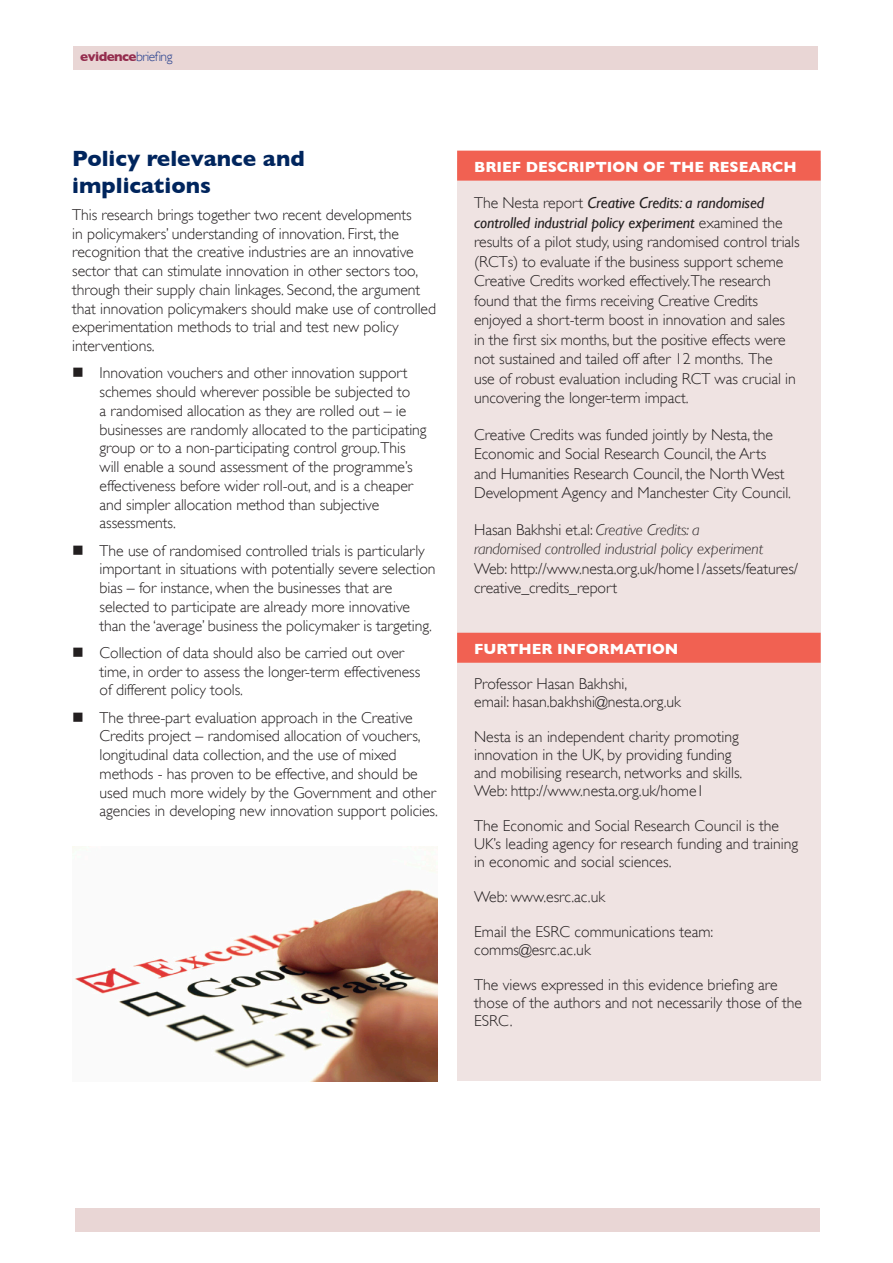
<style>
.page{position:relative;width:893px;height:1263px;background:#fff}
.page>*{position:absolute;margin:0;border:0;box-sizing:border-box;transform-origin:0 0}
.t1{font:700 22.5px/27px "Gill Sans";color:#00255d}
.indented_text{font:300 15.75px/18.8px "Gill Sans";letter-spacing:-.005em;color:#231f20}
.Red_Bar_text{font:700 15px "Gill Sans";color:#fff}
.t2{font:700 13.5px "Gill Sans";letter-spacing:-.04em;color:#942d4e}
.s1{font-weight:300;color:#253f8e}
.s2{font-weight:400;font-style:italic}
.s3{font-style:italic}
</style>
<div class="page">
<div style="left:75px;top:1209px;width:745px;height:23px;background:#e9d6d5"></div>
<div style="left:73px;top:46px;width:744px;height:24px;background:#e9d6d5"></div>
<div style="left:457px;top:162px;width:364px;height:919px;background:#efe3e2"></div>
<div style="left:457px;top:151px;width:364px;height:30px;background:#f16152"></div>
<div style="left:457px;top:633px;width:364px;height:30px;background:#f16152"></div>
<img style="left:72px;top:846px;width:366px;height:235px">
<p class="t2" style="left:80px;top:49px;width:94px">evidence<span class="s1">briefing</span></p>
<p class="t1" style="left:72px;top:144px;width:234px">Policy relevance and implications</p>
<p class="indented_text" style="left:72px;top:205px;width:365px">This research brings together two recent developments<br>in policymakers’ understanding of innovation. First, the recognition that the creative industries are an innovative sector that can stimulate innovation in other sectors too, through their supply chain linkages. Second, the argument that innovation policymakers should make use of controlled experimentation methods to trial and test new policy interventions.</p>
<p class="indented_text" style="left:100px;top:364px;width:328px;text-indent:-27px">■ Innovation vouchers and other innovation support schemes should wherever possible be subjected to<br>a randomised allocation as they are rolled out – ie businesses are randomly allocated to the participating group or to a non-participating control group.This will enable a sound assessment of the programme’s effectiveness before wider roll-out, and is a cheaper and simpler allocation method than subjective assessments.</p>
<p class="indented_text" style="left:100px;top:541px;width:338px;text-indent:-27px">■ The use of randomised controlled trials is particularly important in situations with potentially severe selection bias – for instance, when the businesses that are selected to participate are already more innovative than the ‘average’ business the policymaker is targeting.</p>
<p class="indented_text" style="left:100px;top:643px;width:322px;text-indent:-27px">■ Collection of data should also be carried out over time, in order to assess the longer-term effectiveness of different policy tools.</p>
<p class="indented_text" style="left:100px;top:708px;width:340px;text-indent:-27px">■ The three-part evaluation approach in the Creative Credits project – randomised allocation of vouchers, longitudinal data collection, and the use of mixed methods - has proven to be effective, and should be used much more widely by the Government and other agencies in developing new innovation support policies.</p>
<p class="Red_Bar_text" style="left:474px;top:158px;width:324px">BRIEF DESCRIPTION OF THE RESEARCH</p>
<p class="indented_text" style="left:474px;top:193px;width:327px;line-height:19.5px">The Nesta report <span class="s2">Creative Credits: a randomised controlled industrial policy experiment</span> examined the results of a pilot study, using randomised control trials (RCTs) to evaluate if the business support scheme Creative Credits worked effectively.The research found that the firms receiving Creative Credits enjoyed a short-term boost in innovation and sales<br>in the first six months, but the positive effects were not sustained and tailed off after 12 months. The<br>use of robust evaluation including RCT was crucial in uncovering the longer-term impact.</p>
<p class="indented_text" style="left:474px;top:425px;width:318px;line-height:19.5px">Creative Credits was funded jointly by Nesta, the Economic and Social Research Council, the Arts and Humanities Research Council, the North West Development Agency and Manchester City Council.</p>
<p class="indented_text" style="left:474px;top:520px;width:326px;line-height:19.5px">Hasan Bakhshi et.al: <span class="s3">Creative Credits: a<br>randomised controlled industrial policy experiment </span>Web: http://www.nesta.org.uk/home1/assets/features/ creative_credits_report</p>
<p class="Red_Bar_text" style="left:474px;top:640px;width:206px">FURTHER INFORMATION</p>
<p class="indented_text" style="left:474px;top:675px;width:208px;line-height:18px">Professor Hasan Bakhshi,<br>email: hasan.bakhshi@nesta.org.uk</p>
<p class="indented_text" style="left:474px;top:728px;width:270px;line-height:18px">Nesta is an independent charity promoting innovation in the UK, by providing funding and mobilising research, networks and skills.<br>Web: http://www.nesta.org.uk/home1</p>
<p class="indented_text" style="left:474px;top:817px;width:326px;line-height:18px">The Economic and Social Research Council is the<br>UK’s leading agency for research funding and training in economic and social sciences.</p>
<p class="indented_text" style="left:474px;top:887px;width:132px">Web: www.esrc.ac.uk</p>
<p class="indented_text" style="left:474px;top:923px;width:241px;line-height:18px">Email the ESRC communications team: comms@esrc.ac.uk</p>
<p class="indented_text" style="left:474px;top:976px;width:329px;line-height:18px">The views expressed in this evidence briefing are those of the authors and not necessarily those of the<br>ESRC.</p>
</div>
